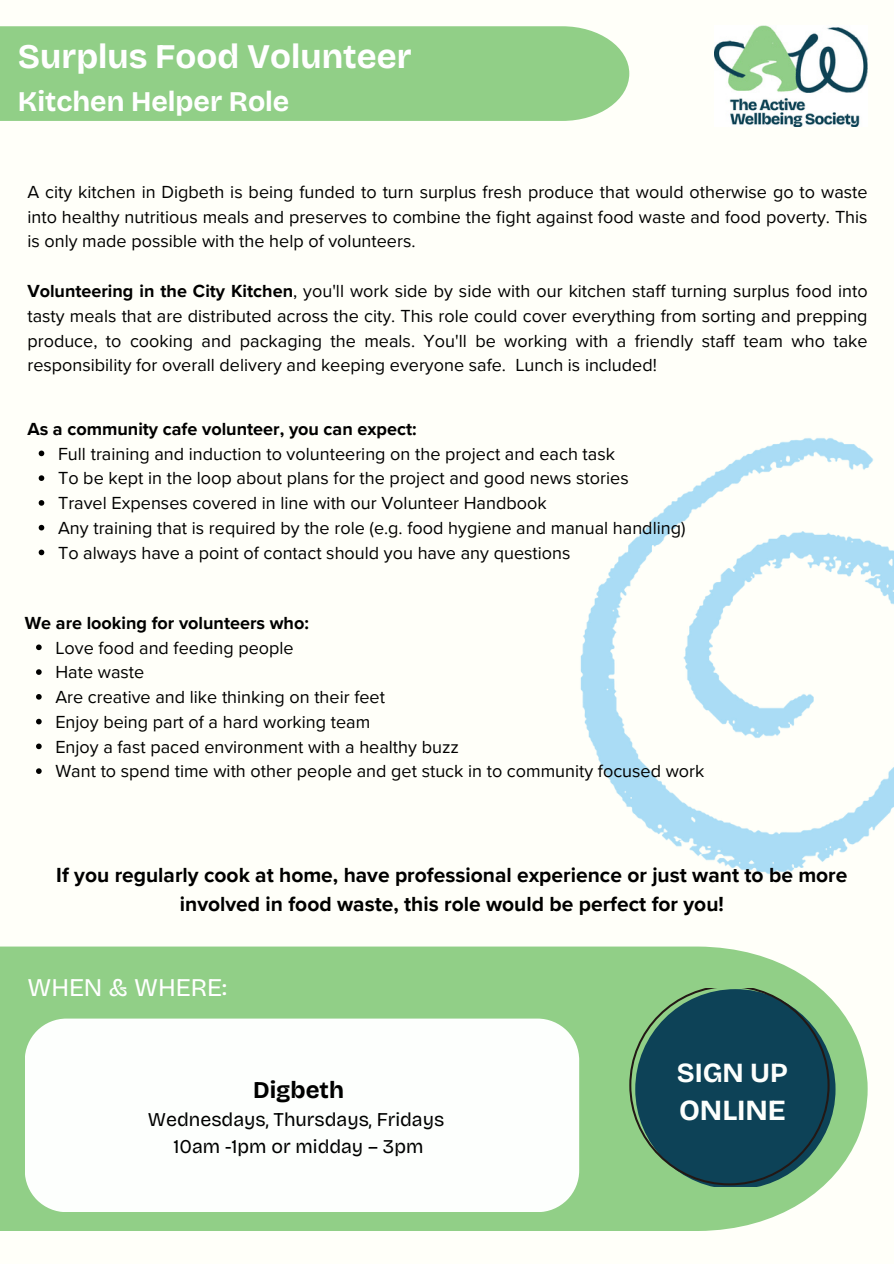
<style>
.page{position:relative;width:894px;height:1264px;background:#fff}
.page>*{position:absolute;margin:0;border:0;box-sizing:border-box;transform-origin:0 0}
.t1{font:700 34.5px "Bricolage Grotesque";color:#fff}
.t2{font:700 29.1px "Bricolage Grotesque";color:#fdfffd}
.t3{font:700 28.5px "Bricolage Grotesque";color:#fff}
.t4{font:700 27.75px "Bricolage Grotesque";color:#fdfffd}
.t5{font:25.5px "Bricolage Grotesque";color:#fff}
.t6{font:700 24px "Bricolage Grotesque";color:#000}
.t7{font:700 21px/29.2px "Proxima Nova";color:#000;text-align:center}
.t8{font:19.5px/27px "Bricolage Grotesque";color:#000;text-align:center}
.t9{font:18px/24.8px "Proxima Nova";color:#000;text-align:justify}
.t10{font:700 18px "Proxima Nova";color:#000}
.s1{font-weight:700}
</style>
<div class="page">
<div style="left:0;top:0;width:893px;height:1263px;background:#fffff9"></div>
<svg style="left:0;top:946px;width:867px;height:284px;background:#99d290"></svg>
<div style="left:0;top:26px;width:629px;height:95px;background:#91cf87"></div>
<svg style="left:25px;top:1018px;width:554px;height:194px"></svg>
<svg style="left:629px;top:988px;width:205px;height:198px;background:#2a5f5f"></svg>
<img style="left:714px;top:26px;width:153px;height:101px">
<img style="left:433px;top:438px;width:460px;height:550px">
<svg style="left:39px;top:450px;width:5px;height:6px"></svg>
<svg style="left:39px;top:475px;width:5px;height:6px"></svg>
<svg style="left:39px;top:500px;width:5px;height:5px"></svg>
<svg style="left:39px;top:525px;width:5px;height:5px"></svg>
<svg style="left:39px;top:549px;width:5px;height:6px"></svg>
<svg style="left:36px;top:644px;width:6px;height:6px"></svg>
<svg style="left:36px;top:669px;width:6px;height:6px"></svg>
<svg style="left:36px;top:694px;width:6px;height:5px"></svg>
<svg style="left:36px;top:718px;width:6px;height:6px"></svg>
<svg style="left:36px;top:743px;width:6px;height:6px"></svg>
<svg style="left:36px;top:768px;width:6px;height:6px"></svg>
<p class="t1" style="left:18px;top:36px;width:395px">Surplus Food Volunteer</p>
<p class="t3" style="left:18px;top:84px;width:273px">Kitchen Helper Role</p>
<h6 class="t9" style="left:27px;top:180px;width:841px">A city kitchen in Digbeth is being funded to turn surplus fresh produce that would otherwise go to waste into healthy nutritious meals and preserves to combine the fight against food waste and food poverty. This is only made possible with the help of volunteers.</h6>
<p class="t9" style="left:27px;top:279px;width:841px"><span class="s1">Volunteering in the City Kitchen</span>, you'll work side by side with our kitchen staff turning surplus food into tasty meals that are distributed across the city. This role could cover everything from sorting and prepping produce, to cooking and packaging the meals. You'll be working with a friendly staff team who take responsibility for overall delivery and keeping everyone safe. Lunch is included!</p>
<p class="t10" style="left:27px;top:418px;width:390px">As a community cafe volunteer, you can expect:</p>
<p class="t9" style="left:58px;top:441px;width:558px">Full training and induction to volunteering on the project and each task</p>
<p class="t9" style="left:58px;top:466px;width:572px">To be kept in the loop about plans for the project and good news stories</p>
<p class="t9" style="left:58px;top:491px;width:490px">Travel Expenses covered in line with our Volunteer Handbook</p>
<p class="t9" style="left:58px;top:516px;width:628px">Any training that is required by the role (e.g. food hygiene and manual handling)</p>
<p class="t9" style="left:58px;top:540px;width:514px">To always have a point of contact should you have any questions</p>
<p class="t10" style="left:25px;top:612px;width:285px">We are looking for volunteers who:</p>
<p class="t9" style="left:55px;top:635px;width:240px">Love food and feeding people</p>
<p class="t9" style="left:55px;top:660px;width:90px">Hate waste</p>
<p class="t9" style="left:55px;top:685px;width:331px">Are creative and like thinking on their feet</p>
<p class="t9" style="left:55px;top:709px;width:316px">Enjoy being part of a hard working team</p>
<h4 class="t9" style="left:55px;top:734px;width:405px">Enjoy a fast paced environment with a healthy buzz</h4>
<h3 class="t9" style="left:55px;top:759px;width:650px">Want to spend time with other people and get stuck in to community focused work</h3>
<h5 class="t7" style="left:56px;top:860px;width:792px">If you regularly cook at home, have professional experience or just want to be more involved in food waste, this role would be perfect for you!</h5>
<p class="t5" style="left:27px;top:972px;width:201px">WHEN &amp; WHERE:</p>
<p class="t6" style="left:253px;top:1075px;width:92px">Digbeth</p>
<p class="t8" style="left:148px;top:1106px;width:298px">Wednesdays, Thursdays, Fridays<br>10am -1pm or midday – 3pm</p>
<h1 class="t4" style="left:676px;top:1056px;width:112px">SIGN UP</h1>
<h1 class="t2" style="left:678px;top:1093px;width:108px">ONLINE</h1>
</div>
